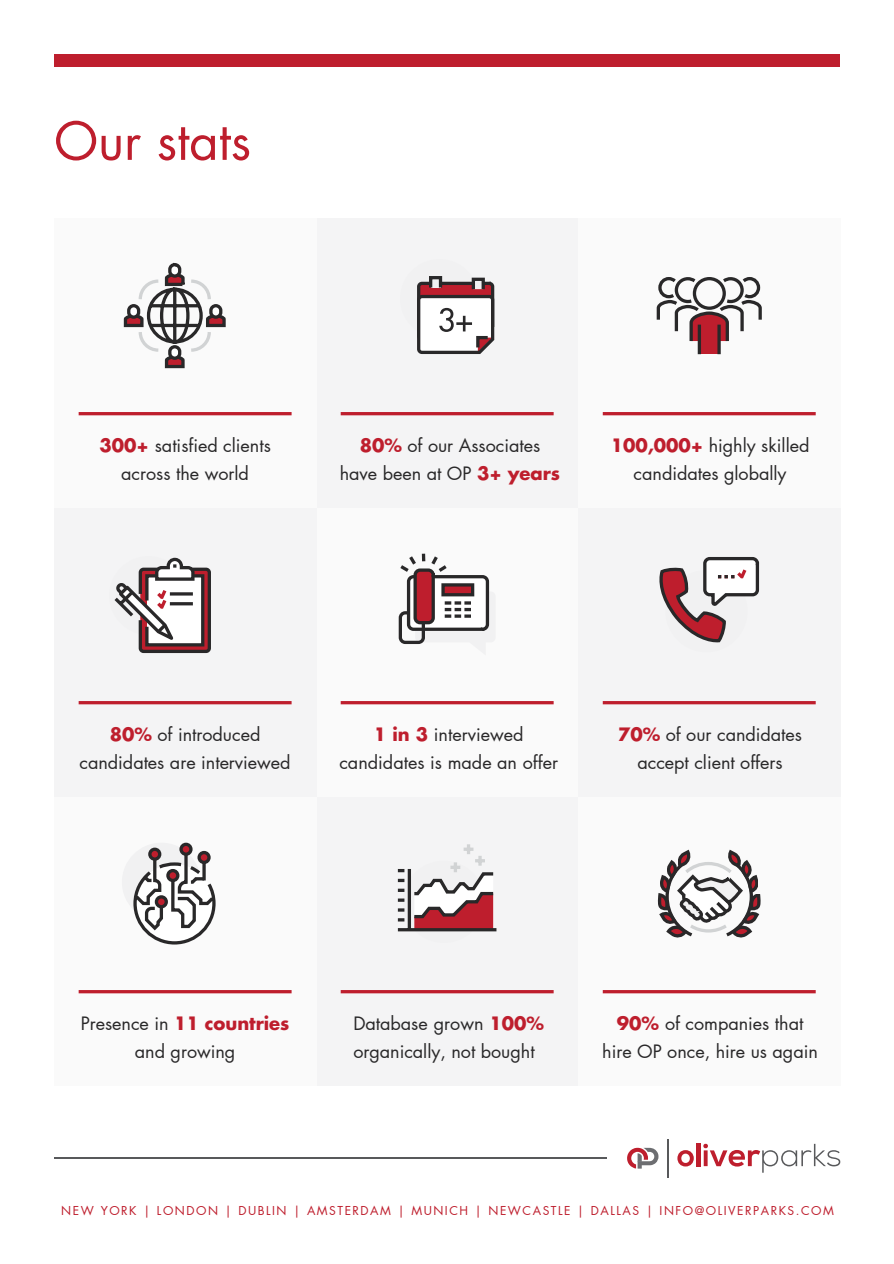
<style>
.page{position:relative;width:894px;height:1264px;background:#fff}
.page>*{position:absolute;margin:0;border:0;box-sizing:border-box;transform-origin:0 0}
.t1{font:51px "Futura LT Pro";color:#be1e2d}
.t2{font:18px/28.2px "Futura LT Pro";color:#292829;text-align:center}
.t3{font:12px "Futura LT Pro";letter-spacing:.125em;color:#be1e2d}
.s1{font-weight:700;color:#be1e2d}
</style>
<div class="page">
<hr style="left:54px;top:1157px;width:552px;height:1px;background:#58595b">
<div style="left:54px;top:54px;width:785px;height:13px;background:#be1e2d"></div>
<div style="left:316px;top:796px;width:262px;height:289px;background:#f4f4f5"></div>
<div style="left:578px;top:796px;width:262px;height:289px;background:#fafafa"></div>
<div style="left:54px;top:796px;width:262px;height:289px;background:#fafafa"></div>
<div style="left:316px;top:507px;width:262px;height:289px;background:#fafafa"></div>
<div style="left:578px;top:507px;width:262px;height:289px;background:#f4f4f5"></div>
<div style="left:54px;top:507px;width:262px;height:289px;background:#f4f4f5"></div>
<div style="left:316px;top:218px;width:262px;height:289px;background:#f4f4f5"></div>
<div style="left:578px;top:218px;width:262px;height:289px;background:#fafafa"></div>
<div style="left:54px;top:218px;width:262px;height:289px;background:#fafafa"></div>
<div style="left:170px;top:265px;width:10px;height:11px;background:#fff;border-radius:5px"></div>
<div style="left:168px;top:263px;width:13px;height:15px;border:3px solid #292829;border-radius:5px"></div>
<svg style="left:123px;top:271px;width:103px;height:98px"></svg>
<div style="left:471px;top:278px;width:13px;height:13px;border:3px solid #292829"></div>
<div style="left:429px;top:276px;width:13px;height:13px;border:3px solid #292829"></div>
<svg style="left:417px;top:280px;width:78px;height:74px"></svg>
<div style="left:699px;top:324px;width:19px;height:30px;background:#be1e2d"></div>
<hr style="left:717px;top:324px;width:3px;height:30px;background:#292829">
<hr style="left:697px;top:324px;width:3px;height:30px;background:#292829">
<svg style="left:656px;top:277px;width:106px;height:67px"></svg>
<div style="left:408px;top:576px;width:79px;height:53px;background:#fff;border-radius:5px"></div>
<div style="left:407px;top:575px;width:82px;height:56px;border:3px solid #292829;border-radius:5px"></div>
<svg style="left:400px;top:553px;width:47px;height:19px"></svg>
<div style="left:443px;top:585px;width:29px;height:9px;background:#be1e2d"></div>
<div style="left:441px;top:583px;width:33px;height:13px;border:3px solid #292829"></div>
<div style="left:415px;top:570px;width:18px;height:52px;background:#be1e2d;border-radius:5px"></div>
<div style="left:413px;top:568px;width:22px;height:56px;border:3px solid #292829;border-radius:5px"></div>
<svg style="left:398px;top:591px;width:92px;height:53px"></svg>
<div style="left:122px;top:842px;width:79px;height:79px;background:#f1f1f2;border-radius:50%"></div>
<svg style="left:133px;top:850px;width:83px;height:95px"></svg>
<div style="left:156px;top:896px;width:10px;height:10px;background:#be1e2d;border-radius:50%"></div>
<div style="left:155px;top:895px;width:13px;height:13px;border:3px solid #292829;border-radius:50%"></div>
<div style="left:168px;top:870px;width:10px;height:10px;background:#be1e2d;border-radius:50%"></div>
<div style="left:166px;top:869px;width:13px;height:13px;border:3px solid #292829;border-radius:50%"></div>
<svg style="left:202px;top:864px;width:4px;height:16px"></svg>
<svg style="left:199px;top:852px;width:10px;height:10px"></svg>
<div style="left:197px;top:850px;width:13px;height:14px;border:3px solid #292829;border-radius:50%"></div>
<svg style="left:181px;top:844px;width:10px;height:10px"></svg>
<div style="left:179px;top:842px;width:13px;height:13px;border:3px solid #292829;border-radius:50%"></div>
<svg style="left:150px;top:849px;width:10px;height:10px"></svg>
<div style="left:148px;top:847px;width:13px;height:13px;border:3px solid #292829;border-radius:50%"></div>
<svg style="left:397px;top:844px;width:100px;height:88px"></svg>
<div style="left:140px;top:569px;width:69px;height:82px;background:#be1e2d;border-radius:3px"></div>
<div style="left:139px;top:567px;width:72px;height:86px;border:3px solid #292829;border-radius:3px"></div>
<svg style="left:114px;top:557px;width:92px;height:91px"></svg>
<svg style="left:659px;top:557px;width:101px;height:86px"></svg>
<svg style="left:657px;top:849px;width:104px;height:89px"></svg>
<hr style="left:602px;top:990px;width:213px;height:3px;background:#be1e2d">
<hr style="left:340px;top:990px;width:213px;height:3px;background:#be1e2d">
<hr style="left:79px;top:990px;width:212px;height:3px;background:#be1e2d">
<hr style="left:340px;top:701px;width:213px;height:3px;background:#be1e2d">
<hr style="left:602px;top:701px;width:213px;height:3px;background:#be1e2d">
<hr style="left:79px;top:701px;width:212px;height:3px;background:#be1e2d">
<hr style="left:79px;top:412px;width:212px;height:3px;background:#be1e2d">
<hr style="left:340px;top:412px;width:213px;height:3px;background:#be1e2d">
<hr style="left:602px;top:412px;width:213px;height:3px;background:#be1e2d">
<svg style="left:677px;top:1150px;width:16px;height:16px"></svg>
<hr style="left:696px;top:1143px;width:4px;height:23px;background:#be1e2d">
<svg style="left:703px;top:1143px;width:42px;height:23px"></svg>
<svg style="left:751px;top:1143px;width:89px;height:29px"></svg>
<hr style="left:667px;top:1139px;width:1px;height:38px;background:#58595b">
<svg style="left:627px;top:1147px;width:31px;height:21px"></svg>
<h1 class="t1" style="left:54px;top:118px;width:198px">Our stats</h1>
<p class="t2" style="left:99px;top:432px;width:173px"><span class="s1">300+</span> satisfied clients across the world</p>
<p class="t2" style="left:340px;top:432px;width:222px"><span class="s1">80%</span> of our Associates have been at OP <span class="s1">3+ years</span></p>
<p class="t2" style="left:610px;top:432px;width:200px"><span class="s1">100,000+</span> highly skilled candidates globally</p>
<p class="t2" style="left:79px;top:721px;width:213px"><span class="s1">80%</span> of introduced candidates are interviewed</p>
<p class="t2" style="left:339px;top:721px;width:220px"><span class="s1">1 in 3</span> interviewed candidates is made an offer</p>
<p class="t2" style="left:618px;top:721px;width:185px"><span class="s1">70%</span> of our candidates accept client offers</p>
<p class="t2" style="left:81px;top:1009px;width:210px">Presence in <span class="s1">11 countries </span>and growing</p>
<p class="t2" style="left:353px;top:1009px;width:192px;text-align:left">Database grown <span class="s1">100% </span>organically, not bought</p>
<p class="t2" style="left:602px;top:1009px;width:217px"><span class="s1">90%</span> of companies that hire OP once, hire us again</p>
<p class="t3" style="left:61px;top:1204px;width:773px">NEW YORK | LONDON | DUBLIN | AMSTERDAM | MUNICH | NEWCASTLE | DALLAS | INFO@OLIVERPARKS.COM</p>
</div>
